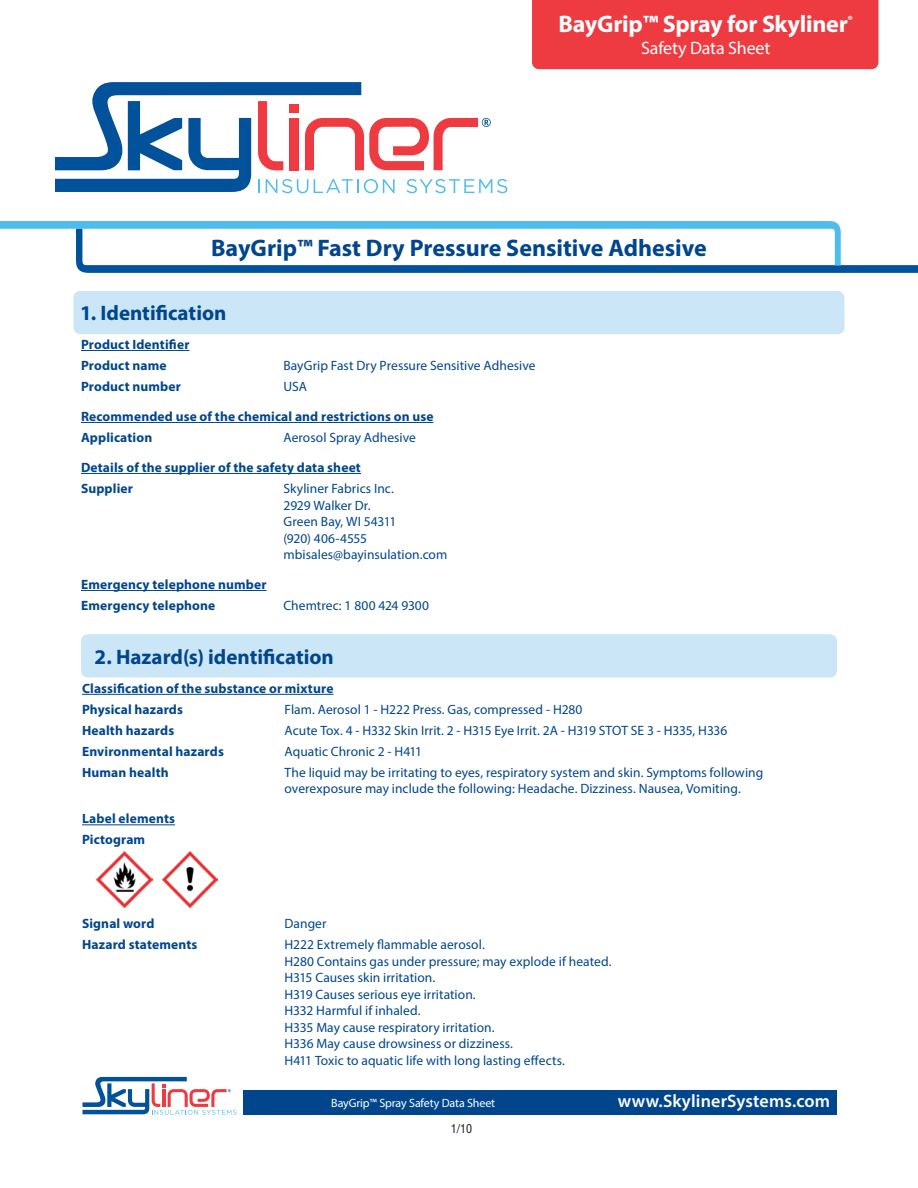
<style>
.page{position:relative;width:918px;height:1188px;background:#fff}
.page>*{position:absolute;margin:0;border:0;box-sizing:border-box;transform-origin:0 0}
.t1{font:700 24px "Myriad Pro";color:#01468c}
.t2{font:700 24px "Myriad Pro";letter-spacing:-.01em;color:#fff}
.Headings{font:700 21px "Myriad Pro";color:#01468c}
.t3{font:600 18px "Myriad Pro";letter-spacing:.01em;color:#fff}
.t4{font:18px "Myriad Pro";letter-spacing:-.01em;color:#fff}
.Tabbed{font:13.5px/16.5px "Myriad Pro";color:#01468c}
.Subheads{font:700 13.5px "Myriad Pro";letter-spacing:.01em;color:#01468c}
.Tabbed-2{font:700 13.5px "Myriad Pro";letter-spacing:.01em;color:#01468c}
.t5{font:12px "Myriad Pro";letter-spacing:-.01em;color:#fff}
.t6{font:condensed 12px "Helvetica LT Std";color:#231f20}
</style>
<div class="page">
<svg style="left:83px;top:1077px;width:154px;height:38px"></svg>
<svg style="left:0;top:221px;width:918px;height:52px"></svg>
<div style="left:532px;top:0;width:346px;height:69px;background:#ee3a41"></div>
<svg style="left:55px;top:82px;width:452px;height:111px"></svg>
<div style="left:243px;top:1090px;width:594px;height:24px;background:#01468c"></div>
<div style="left:81px;top:634px;width:756px;height:44px;background:#cbe6f7;border-radius:7px"></div>
<hr style="left:81px;top:350px;width:108px;height:1px;background:#01468c">
<hr style="left:81px;top:422px;width:352px;height:1px;background:#01468c">
<hr style="left:81px;top:473px;width:280px;height:1px;background:#01468c">
<hr style="left:81px;top:590px;width:186px;height:1px;background:#01468c">
<hr style="left:82px;top:694px;width:251px;height:1px;background:#01468c">
<hr style="left:82px;top:824px;width:93px;height:1px;background:#01468c">
<img style="left:96px;top:852px;width:56px;height:55px">
<img style="left:162px;top:852px;width:56px;height:55px">
<div style="left:73px;top:291px;width:772px;height:43px;background:#cbe6f7;border-radius:7px"></div>
<p class="t2" style="left:558px;top:8px;width:296px">BayGrip™ Spray for Skyliner<sup>®</sup></p>
<p class="t4" style="left:641px;top:37px;width:131px">Safety Data Sheet</p>
<p class="t1" style="left:211px;top:232px;width:497px">BayGrip™ Fast Dry Pressure Sensitive Adhesive</p>
<p class="Headings" style="left:80px;top:300px;width:148px">1. Identification</p>
<p class="Subheads" style="left:81px;top:336px;width:110px">Product Identifier</p>
<p class="Tabbed-2" style="left:81px;top:357px;width:87px">Product name</p>
<p class="Tabbed" style="left:284px;top:357px;width:254px">BayGrip Fast Dry Pressure Sensitive Adhesive</p>
<p class="Tabbed-2" style="left:81px;top:378px;width:101px">Product number</p>
<p class="Tabbed" style="left:284px;top:378px;width:25px">USA</p>
<p class="Subheads" style="left:81px;top:408px;width:354px">Recommended use of the chemical and restrictions on use</p>
<p class="Tabbed-2" style="left:81px;top:429px;width:73px">Application</p>
<p class="Tabbed" style="left:284px;top:429px;width:134px">Aerosol Spray Adhesive</p>
<p class="Subheads" style="left:81px;top:459px;width:281px">Details of the supplier of the safety data sheet</p>
<p class="Tabbed-2" style="left:81px;top:480px;width:53px">Supplier</p>
<p class="Tabbed" style="left:283px;top:480px;width:112px">Skyliner Fabrics Inc.</p>
<p class="Tabbed" style="left:284px;top:497px;width:89px">2929 Walker Dr.</p>
<p class="Tabbed" style="left:284px;top:513px;width:114px">Green Bay, WI 54311</p>
<p class="Tabbed" style="left:284px;top:530px;width:85px">(920) 406-4555</p>
<p class="Tabbed" style="left:284px;top:546px;width:165px">mbisales@bayinsulation.com</p>
<p class="Subheads" style="left:81px;top:576px;width:187px">Emergency telephone number</p>
<p class="Tabbed-2" style="left:81px;top:597px;width:136px">Emergency telephone</p>
<p class="Tabbed" style="left:284px;top:597px;width:147px">Chemtrec: 1 800 424 9300</p>
<p class="Headings" style="left:94px;top:643px;width:241px">2. Hazard(s) identification</p>
<p class="Subheads" style="left:82px;top:680px;width:253px">Classification of the substance or mixture</p>
<p class="Tabbed-2" style="left:82px;top:701px;width:102px">Physical hazards</p>
<p class="Tabbed" style="left:285px;top:701px;width:299px">Flam. Aerosol 1 - H222 Press. Gas, compressed - H280</p>
<p class="Tabbed-2" style="left:82px;top:722px;width:94px">Health hazards</p>
<p class="Tabbed" style="left:285px;top:722px;width:444px">Acute Tox. 4 - H332 Skin Irrit. 2 - H315 Eye Irrit. 2A - H319 STOT SE 3 - H335, H336</p>
<p class="Tabbed-2" style="left:82px;top:743px;width:143px">Environmental hazards</p>
<p class="Tabbed" style="left:285px;top:743px;width:139px">Aquatic Chronic 2 - H411</p>
<p class="Tabbed-2" style="left:82px;top:764px;width:88px">Human health</p>
<p class="Tabbed" style="left:285px;top:764px;width:480px">The liquid may be irritating to eyes, respiratory system and skin. Symptoms following overexposure may include the following: Headache. Dizziness. Nausea, Vomiting.</p>
<p class="Subheads" style="left:82px;top:810px;width:94px">Label elements</p>
<p class="Tabbed-2" style="left:82px;top:831px;width:65px">Pictogram</p>
<p class="Tabbed-2" style="left:82px;top:915px;width:74px">Signal word</p>
<p class="Tabbed" style="left:285px;top:915px;width:43px">Danger</p>
<p class="Tabbed-2" style="left:82px;top:936px;width:117px">Hazard statements</p>
<p class="Tabbed" style="left:285px;top:936px;width:202px">H222 Extremely flammable aerosol.</p>
<p class="Tabbed" style="left:285px;top:953px;width:329px">H280 Contains gas under pressure; may explode if heated.</p>
<p class="Tabbed" style="left:285px;top:969px;width:152px">H315 Causes skin irritation.</p>
<p class="Tabbed" style="left:285px;top:986px;width:193px">H319 Causes serious eye irritation.</p>
<p class="Tabbed" style="left:285px;top:1002px;width:138px">H332 Harmful if inhaled.</p>
<p class="Tabbed" style="left:285px;top:1019px;width:212px">H335 May cause respiratory irritation.</p>
<p class="Tabbed" style="left:285px;top:1035px;width:230px">H336 May cause drowsiness or dizziness.</p>
<p class="Tabbed" style="left:285px;top:1052px;width:282px">H411 Toxic to aquatic life with long lasting effects.</p>
<p class="t5" style="left:331px;top:1095px;width:165px">BayGrip™ Spray Safety Data Sheet</p>
<h3 class="t3" style="left:618px;top:1089px;width:214px">www.SkylinerSystems.com</h3>
<p class="t6" style="left:451px;top:1121px;width:23px">1/10</p>
</div>
